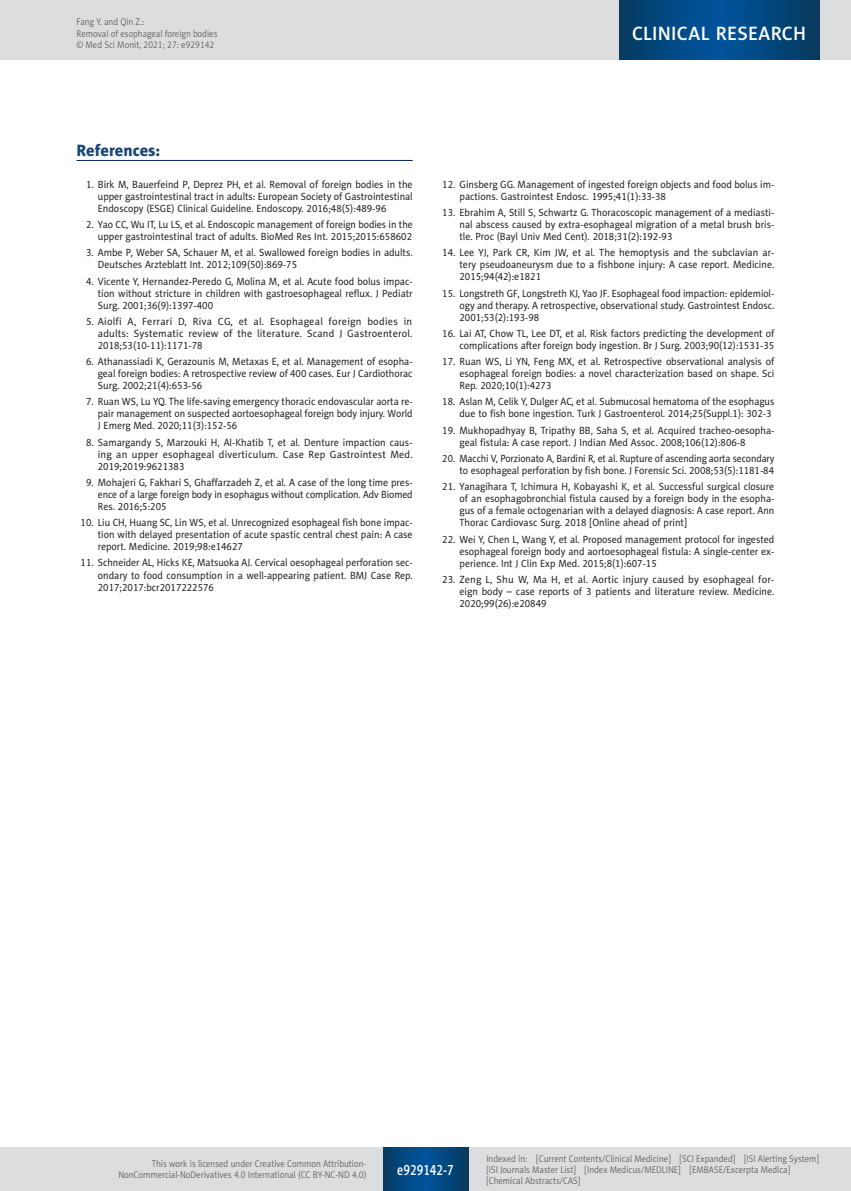
<style>
.page{position:relative;width:851px;height:1191px;background:#fff}
.page>*{position:absolute;margin:0;border:0;box-sizing:border-box;transform-origin:0 0}
.t1{font:19.5px "Naomi Sans EFN Medium";letter-spacing:.015em;color:#fff}
.MSM_Referencje_Tytul{font:16.5px "Naomi Sans EFN Heavy";color:#1a4574}
.t2{font:15px "Naomi Sans EFN Medium";color:#fff;scale:.8 1}
.MSM_Referencje_punkt{font:10.5px/12px "Naomi Sans EFN";color:#231f20;text-align:justify;scale:.95 1}
.MSM_Referencje_punkt-2{font:10.5px/12px "Naomi Sans EFN";color:#231f20;text-align:justify;scale:.94 1}
.MSM_Referencje_punkt-3{font:10.5px/12px "Naomi Sans EFN";color:#231f20;text-align:justify}
.MSM_Referencje_punkt-4{font:10.5px/12px "Naomi Sans EFN";color:#231f20;text-align:justify;scale:.96 1}
.MSM_Referencje_punkt-5{font:10.5px/12px "Naomi Sans EFN";color:#231f20;text-align:right;scale:.93 1}
.t3{font:9.75px/11.2px "Naomi Sans EFN Light";color:#57585a;scale:.9 1}
</style>
<div class="page">
<hr style="left:77px;top:160px;width:335px;height:1px;background:#00295c">
<div style="left:0;top:1148px;width:850px;height:43px;background:#dcdddf"></div>
<svg style="left:383px;top:1147px;width:85px;height:43px;background:#02477e"></svg>
<div style="left:0;top:0;width:850px;height:60px;background:#dcdddf"></div>
<svg style="left:619px;top:0;width:200px;height:60px;background:#02477e"></svg>
<p class="t3" style="left:77px;top:16px;width:158px">Fang Y. and Qin Z.:<br>Removal of esophageal foreign bodies © Med Sci Monit, 2021; 27: e929142</p>
<h1 class="t1" style="left:632px;top:22px;width:175px">CLINICAL RESEARCH</h1>
<p class="MSM_Referencje_Tytul" style="left:77px;top:140px;width:85px">References:</p>
<p class="MSM_Referencje_punkt" style="left:98px;top:178px;width:333px;text-indent:-12px">1. Birk M, Bauerfeind P, Deprez PH, et al. Removal of foreign bodies in the upper gastrointestinal tract in adults: European Society of Gastrointestinal Endoscopy (ESGE) Clinical Guideline. Endoscopy. 2016;48(5):489-96</p>
<p class="MSM_Referencje_punkt-2" style="left:86px;top:219px;width:349px;text-align:right">2. Yao CC, Wu IT, Lu LS, et al. Endoscopic management of foreign bodies in the upper gastrointestinal tract of adults. BioMed Res Int. 2015;2015:658602</p>
<p class="MSM_Referencje_punkt" style="left:98px;top:247px;width:333px;text-indent:-12px">3. Ambe P, Weber SA, Schauer M, et al. Swallowed foreign bodies in adults.<br>Deutsches Arzteblatt Int. 2012;109(50):869-75</p>
<p class="MSM_Referencje_punkt" style="left:98px;top:275px;width:333px;text-indent:-12px">4. Vicente Y, Hernandez-Peredo G, Molina M, et al. Acute food bolus impac&shy;tion without stricture in children with gastroesophageal reflux. J Pediatr Surg. 2001;36(9):1397-400</p>
<p class="MSM_Referencje_punkt-3" style="left:98px;top:315px;width:316px;text-indent:-12px">5. Aiolfi A, Ferrari D, Riva CG, et al. Esophageal foreign bodies in adults: Systematic review of the literature. Scand J Gastroenterol.<br>2018;53(10-11):1171-78</p>
<p class="MSM_Referencje_punkt" style="left:98px;top:356px;width:333px;text-indent:-12px">6. Athanassiadi K, Gerazounis M, Metaxas E, et al. Management of esopha&shy;geal foreign bodies: A retrospective review of 400 cases. Eur J Cardiothorac Surg. 2002;21(4):653-56</p>
<p class="MSM_Referencje_punkt-2" style="left:98px;top:396px;width:336px;text-indent:-12px">7. Ruan WS, Lu YQ. The life-saving emergency thoracic endovascular aorta re&shy;pair management on suspected aortoesophageal foreign body injury. World J Emerg Med. 2020;11(3):152-56</p>
<p class="MSM_Referencje_punkt" style="left:98px;top:436px;width:333px;text-indent:-12px">8. Samargandy S, Marzouki H, Al-Khatib T, et al. Denture impaction caus&shy;ing an upper esophageal diverticulum. Case Rep Gastrointest Med.<br>2019;2019:9621383</p>
<p class="MSM_Referencje_punkt" style="left:98px;top:476px;width:333px;text-indent:-12px">9. Mohajeri G, Fakhari S, Ghaffarzadeh Z, et al. A case of the long time pres&shy;ence of a large foreign body in esophagus without complication. Adv Biomed Res. 2016;5:205</p>
<p class="MSM_Referencje_punkt-2" style="left:98px;top:517px;width:336px;text-indent:-17px">10. Liu CH, Huang SC, Lin WS, et al. Unrecognized esophageal fish bone impac&shy;tion with delayed presentation of acute spastic central chest pain: A case report. Medicine. 2019;98:e14627</p>
<p class="MSM_Referencje_punkt-2" style="left:98px;top:557px;width:336px;text-indent:-17px">11. Schneider AL, Hicks KE, Matsuoka AJ. Cervical oesophageal perforation sec&shy;ondary to food consumption in a well-appearing patient. BMJ Case Rep.<br>2017;2017:bcr2017222576</p>
<p class="MSM_Referencje_punkt" style="left:459px;top:178px;width:333px;text-indent:-17px">12. Ginsberg GG. Management of ingested foreign objects and food bolus im&shy;pactions. Gastrointest Endosc. 1995;41(1):33-38</p>
<p class="MSM_Referencje_punkt" style="left:459px;top:207px;width:333px;text-indent:-17px">13. Ebrahim A, Still S, Schwartz G. Thoracoscopic management of a mediasti&shy;nal abscess caused by extra-esophageal migration of a metal brush bris&shy;tle. Proc (Bayl Univ Med Cent). 2018;31(2):192-93</p>
<p class="MSM_Referencje_punkt-4" style="left:459px;top:247px;width:329px;text-indent:-17px">14. Lee YJ, Park CR, Kim JW, et al. The hemoptysis and the subclavian ar&shy;tery pseudoaneurysm due to a fishbone injury: A case report. Medicine.<br>2015;94(42):e1821</p>
<p class="MSM_Referencje_punkt-2" style="left:459px;top:287px;width:336px;text-indent:-17px">15. Longstreth GF, Longstreth KJ, Yao JF. Esophageal food impaction: epidemiol&shy;ogy and therapy. A retrospective, observational study. Gastrointest Endosc.<br>2001;53(2):193-98</p>
<p class="MSM_Referencje_punkt" style="left:442px;top:327px;width:351px;text-align:right">16. Lai AT, Chow TL, Lee DT, et al. Risk factors predicting the development of complications after foreign body ingestion. Br J Surg. 2003;90(12):1531-35</p>
<p class="MSM_Referencje_punkt" style="left:459px;top:356px;width:333px;text-indent:-17px">17. Ruan WS, Li YN, Feng MX, et al. Retrospective observational analysis of esophageal foreign bodies: a novel characterization based on shape. Sci Rep. 2020;10(1):4273</p>
<p class="MSM_Referencje_punkt-2" style="left:442px;top:396px;width:355px;text-align:right">18. Aslan M, Celik Y, Dulger AC, et al. Submucosal hematoma of the esophagus due to fish bone ingestion. Turk J Gastroenterol. 2014;25(Suppl.1): 302-3</p>
<p class="MSM_Referencje_punkt" style="left:459px;top:424px;width:333px;text-indent:-17px">19. Mukhopadhyay B, Tripathy BB, Saha S, et al. Acquired tracheo-oesopha&shy;geal fistula: A case report. J Indian Med Assoc. 2008;106(12):806-8</p>
<p class="MSM_Referencje_punkt-5" style="left:442px;top:452px;width:358px">20. Macchi V, Porzionato A, Bardini R, et al. Rupture of ascending aorta secondary to esophageal perforation by fish bone. J Forensic Sci. 2008;53(5):1181-84</p>
<p class="MSM_Referencje_punkt" style="left:459px;top:481px;width:333px;text-indent:-17px">21. Yanagihara T, Ichimura H, Kobayashi K, et al. Successful surgical closure of an esophagobronchial fistula caused by a foreign body in the esopha&shy;gus of a female octogenarian with a delayed diagnosis: A case report. Ann Thorac Cardiovasc Surg. 2018 [Online ahead of print]</p>
<p class="MSM_Referencje_punkt" style="left:459px;top:533px;width:333px;text-indent:-17px">22. Wei Y, Chen L, Wang Y, et al. Proposed management protocol for ingested esophageal foreign body and aortoesophageal fistula: A single-center ex&shy;perience. Int J Clin Exp Med. 2015;8(1):607-15</p>
<p class="MSM_Referencje_punkt-3" style="left:459px;top:573px;width:316px;text-indent:-17px">23. Zeng L, Shu W, Ma H, et al. Aortic injury caused by esophageal for&shy;eign body – case reports of 3 patients and literature review. Medicine.<br>2020;99(26):e20849</p>
<p class="t3" style="left:118px;top:1158px;width:277px;text-align:right">This work is licensed under Creative Common Attribution-<br>NonCommercial-NoDerivatives 4.0 International (CC BY-NC-ND 4.0)</p>
<h3 class="t2" style="left:397px;top:1160px;width:72px">e929142-7</h3>
<p class="t3" style="left:486px;top:1152px;width:371px">Indexed in: [Current Contents/Clinical Medicine] [SCI Expanded] [ISI Alerting System] [ISI Journals Master List] [Index Medicus/MEDLINE] [EMBASE/Excerpta Medica] [Chemical Abstracts/CAS]</p>
</div>
